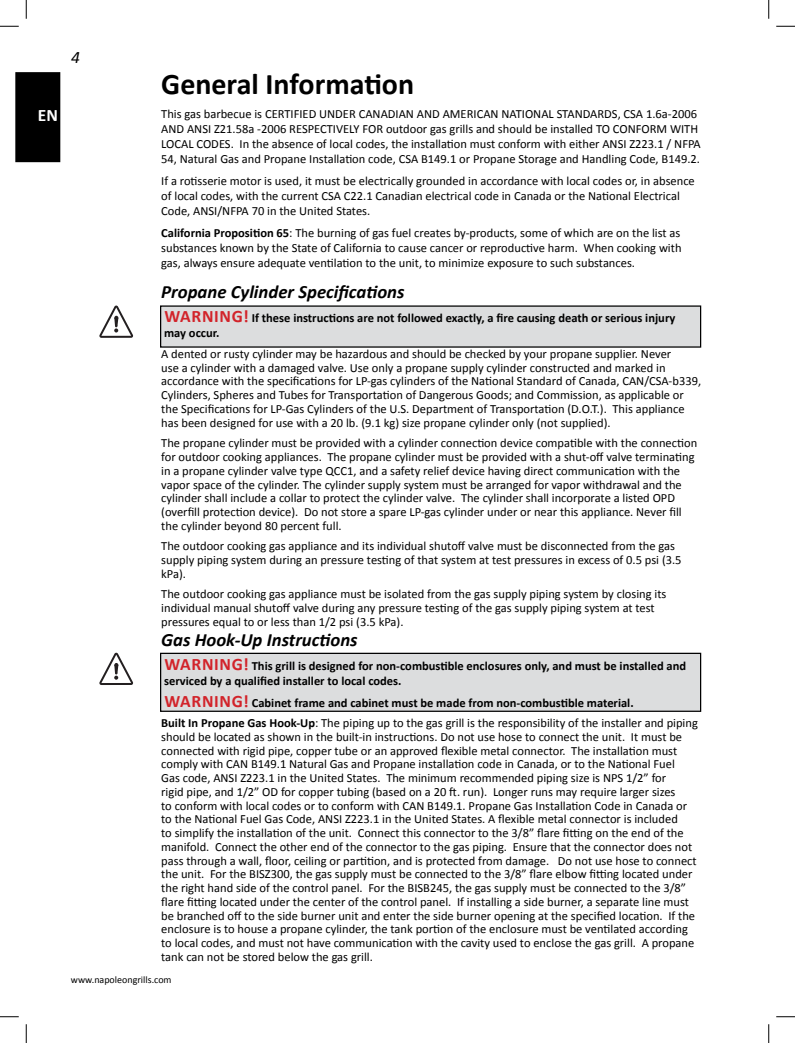
<style>
.page{position:relative;width:795px;height:1043px;background:#fff}
.page>*{position:absolute;margin:0;border:0;box-sizing:border-box;transform-origin:0 0}
.t1{font:700 30px "Calibri";color:#000}
.t2{font:italic 700 18.75px "Calibri";color:#000}
.t3{font:700 17.5px "Calibri";color:#fff}
.t4{font:italic 17.5px "Calibri";color:#000}
.t5{font:12.5px/13.8px "Calibri";color:#000}
.t6{font:700 12.5px/15px "Calibri";color:#000}
.t7{font:10px "Calibri";color:#000}
.s1{font-weight:700}
.s2{font-size:17.5px;color:#d2232a}
.s3{font-weight:400}
</style>
<div class="page">
<div style="left:161px;top:653px;width:540px;height:58px;background:#dcddde"></div>
<div style="left:160px;top:652px;width:541px;height:60px;border:1px solid #000"></div>
<div style="left:161px;top:306px;width:540px;height:41px;background:#dcddde"></div>
<div style="left:16px;top:73px;width:44px;height:88px;background:#000"></div>
<div style="left:15px;top:72px;width:45px;height:90px;border:1px solid #000"></div>
<svg style="left:99px;top:305px;width:34px;height:33px"></svg>
<svg style="left:99px;top:652px;width:34px;height:33px"></svg>
<svg style="left:0;top:25px;width:19px;height:2px"></svg>
<svg style="left:776px;top:25px;width:19px;height:2px"></svg>
<svg style="left:0;top:1016px;width:19px;height:1px"></svg>
<svg style="left:776px;top:1016px;width:19px;height:1px"></svg>
<svg style="left:25px;top:0;width:2px;height:19px"></svg>
<svg style="left:25px;top:1024px;width:2px;height:18px"></svg>
<svg style="left:768px;top:0;width:2px;height:19px"></svg>
<svg style="left:768px;top:1024px;width:2px;height:18px"></svg>
<h3 class="t3" style="left:38px;top:104px;width:22px">EN</h3>
<h3 class="t4" style="left:71px;top:46px;width:10px">4</h3>
<h1 class="t1" style="left:161px;top:65px;width:254px">General Information</h1>
<p class="t5" style="left:161px;top:106px;width:541px;line-height:15px">This gas barbecue is CERTIFIED UNDER CANADIAN AND AMERICAN NATIONAL STANDARDS, CSA 1.6a-2006<br>AND ANSI Z21.58a -2006 RESPECTIVELY FOR outdoor gas grills and should be installed TO CONFORM WITH LOCAL CODES. In the absence of local codes, the installation must conform with either ANSI Z223.1 / NFPA 54, Natural Gas and Propane Installation code, CSA B149.1 or Propane Storage and Handling Code, B149.2.</p>
<p class="t5" style="left:161px;top:173px;width:535px;line-height:15px">If a rotisserie motor is used, it must be electrically grounded in accordance with local codes or, in absence of local codes, with the current CSA C22.1 Canadian electrical code in Canada or the National Electrical<br>Code, ANSI/NFPA 70 in the United States.</p>
<p class="t5" style="left:161px;top:225px;width:522px;line-height:15px;text-align:justify"><span class="s1">California Proposition 65</span>: The burning of gas fuel creates by-products, some of which are on the list as substances known by the State of California to cause cancer or reproductive harm. When cooking with gas, always ensure adequate ventilation to the unit, to minimize exposure to such substances.</p>
<h2 class="t2" style="left:161px;top:280px;width:245px">Propane Cylinder Specifications</h2>
<p class="t6" style="left:164px;top:311px;width:513px"><span class="s2">WARNING!</span> If these instructions are not followed exactly, a fire causing death or serious injury may occur.</p>
<p class="t5" style="left:161px;top:347px;width:541px">A dented or rusty cylinder may be hazardous and should be checked by your propane supplier. Never<br>use a cylinder with a damaged valve. Use only a propane supply cylinder constructed and marked in accordance with the specifications for LP-gas cylinders of the National Standard of Canada, CAN/CSA-b339, Cylinders, Spheres and Tubes for Transportation of Dangerous Goods; and Commission, as applicable or the Specifications for LP-Gas Cylinders of the U.S. Department of Transportation (D.O.T.). This appliance has been designed for use with a 20 lb. (9.1 kg) size propane cylinder only (not supplied).</p>
<p class="t5" style="left:161px;top:436px;width:537px">The propane cylinder must be provided with a cylinder connection device compatible with the connection for outdoor cooking appliances. The propane cylinder must be provided with a shut-off valve terminating in a propane cylinder valve type QCC1, and a safety relief device having direct communication with the vapor space of the cylinder. The cylinder supply system must be arranged for vapor withdrawal and the cylinder shall include a collar to protect the cylinder valve. The cylinder shall incorporate a listed OPD (overfill protection device). Do not store a spare LP-gas cylinder under or near this appliance. Never fill the cylinder beyond 80 percent full.</p>
<p class="t5" style="left:161px;top:539px;width:522px">The outdoor cooking gas appliance and its individual shutoff valve must be disconnected from the gas supply piping system during an pressure testing of that system at test pressures in excess of 0.5 psi (3.5 kPa).</p>
<p class="t5" style="left:161px;top:587px;width:507px">The outdoor cooking gas appliance must be isolated from the gas supply piping system by closing its individual manual shutoff valve during any pressure testing of the gas supply piping system at test pressures equal to or less than 1/2 psi (3.5 kPa).</p>
<h2 class="t2" style="left:161px;top:627px;width:198px">Gas Hook-Up Instructions</h2>
<p class="t6" style="left:164px;top:658px;width:524px"><span class="s2">WARNING!</span> This grill is designed for non-combustible enclosures only, and must be installed and serviced by a qualified installer to local codes.</p>
<p class="t6" style="left:161px;top:692px;width:538px;line-height:20.5px"><span class="s2">WARNING!</span> Cabinet frame and cabinet must be made from non-combustible material.<br>Built In Propane Gas Hook-Up<span class="s3">: The piping up to the gas grill is the responsibility of the installer and piping</span></p>
<p class="t5" style="left:161px;top:729px;width:537px">should be located as shown in the built-in instructions. Do not use hose to connect the unit. It must be connected with rigid pipe, copper tube or an approved flexible metal connector. The installation must comply with CAN B149.1 Natural Gas and Propane installation code in Canada, or to the National Fuel Gas code, ANSI Z223.1 in the United States. The minimum recommended piping size is NPS 1/2” for<br>rigid pipe, and 1/2” OD for copper tubing (based on a 20 ft. run). Longer runs may require larger sizes<br>to conform with local codes or to conform with CAN B149.1. Propane Gas Installation Code in Canada or to the National Fuel Gas Code, ANSI Z223.1 in the United States. A flexible metal connector is included<br>to simplify the installation of the unit. Connect this connector to the 3/8” flare fitting on the end of the manifold. Connect the other end of the connector to the gas piping. Ensure that the connector does not pass through a wall, floor, ceiling or partition, and is protected from damage. Do not use hose to connect the unit. For the BISZ300, the gas supply must be connected to the 3/8” flare elbow fitting located under the right hand side of the control panel. For the BISB245, the gas supply must be connected to the 3/8” flare fitting located under the center of the control panel. If installing a side burner, a separate line must be branched off to the side burner unit and enter the side burner opening at the specified location. If the enclosure is to house a propane cylinder, the tank portion of the enclosure must be ventilated according to local codes, and must not have communication with the cavity used to enclose the gas grill. A propane tank can not be stored below the gas grill.</p>
<p class="t7" style="left:71px;top:973px;width:102px">www.napoleongrills.com</p>
</div>
